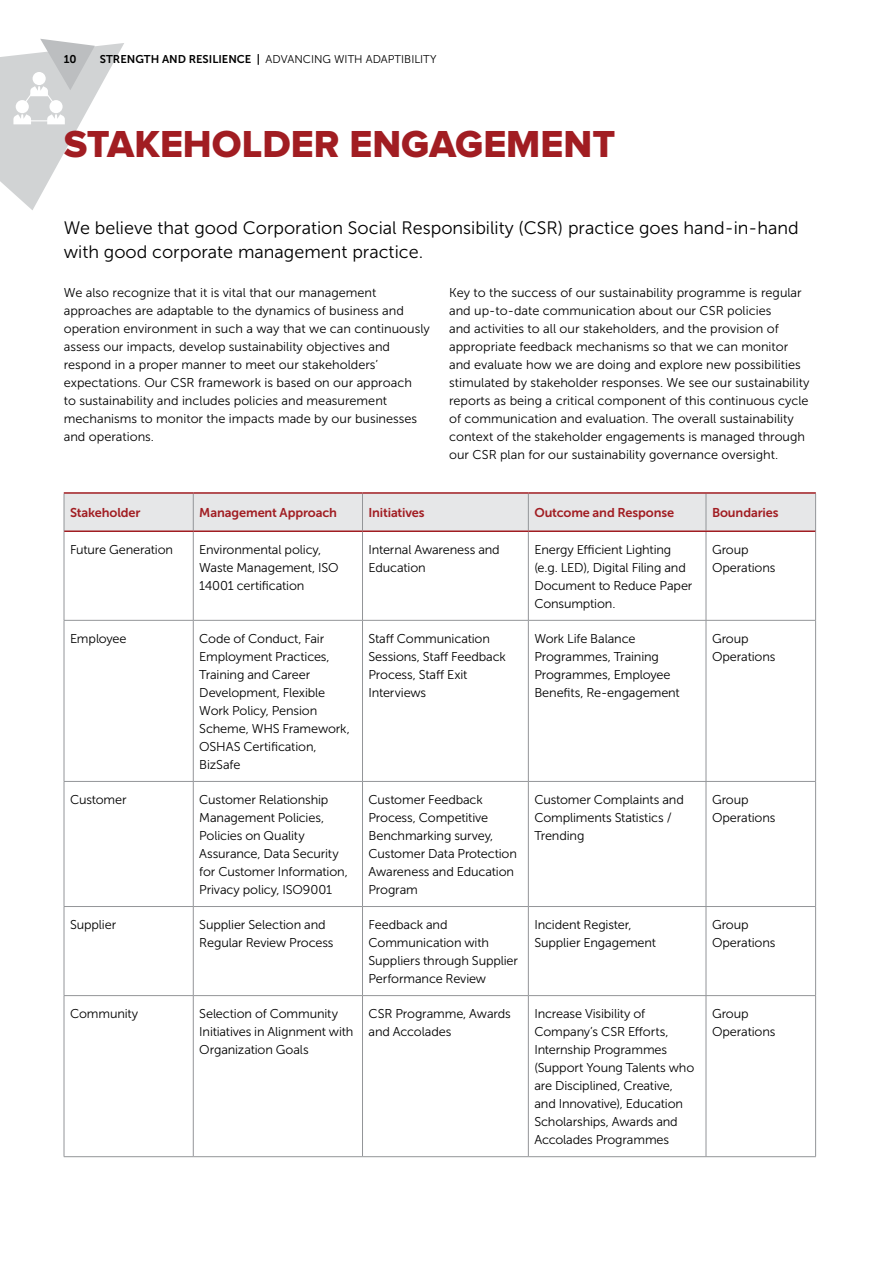
<style>
.page{position:relative;width:893px;height:1263px;background:#fff}
.page>*{position:absolute;margin:0;border:0;box-sizing:border-box;transform-origin:0 0}
.t1{font:39px "Proxima Nova Extrabld";color:#a11d22}
.t2{font:18px/24px "Museo Sans 300";color:#000}
.t3{font:12.75px/18px "Museo Sans 300";letter-spacing:-.005em;color:#000}
.t4{font:12.75px "Museo Sans 700";letter-spacing:-.01em;color:#a11d22}
.t5{font:11.25px "Museo Sans 300";color:#000}
.t6{font:11.25px "Museo Sans 700";color:#000}
.s1{font-family:"Museo Sans 700"}
</style>
<div class="page">
<div style="left:65px;top:494px;width:750px;height:36px;background:#e6e7e8"></div>
<hr style="left:64px;top:494px;width:1px;height:37px;background:#939598">
<hr style="left:193px;top:494px;width:1px;height:36px;background:#939598">
<hr style="left:362px;top:494px;width:1px;height:36px;background:#939598">
<hr style="left:528px;top:494px;width:1px;height:36px;background:#939598">
<hr style="left:706px;top:494px;width:1px;height:36px;background:#939598">
<hr style="left:815px;top:494px;width:1px;height:37px;background:#939598">
<hr style="left:64px;top:620px;width:1px;height:161px;background:#939598">
<hr style="left:64px;top:782px;width:1px;height:124px;background:#939598">
<hr style="left:64px;top:907px;width:1px;height:88px;background:#939598">
<hr style="left:64px;top:996px;width:1px;height:160px;background:#939598">
<hr style="left:193px;top:620px;width:1px;height:161px;background:#939598">
<hr style="left:362px;top:620px;width:1px;height:161px;background:#939598">
<hr style="left:528px;top:620px;width:1px;height:161px;background:#939598">
<hr style="left:706px;top:620px;width:1px;height:161px;background:#939598">
<hr style="left:815px;top:620px;width:1px;height:161px;background:#939598">
<hr style="left:193px;top:782px;width:1px;height:124px;background:#939598">
<hr style="left:362px;top:782px;width:1px;height:124px;background:#939598">
<hr style="left:528px;top:782px;width:1px;height:124px;background:#939598">
<hr style="left:706px;top:782px;width:1px;height:124px;background:#939598">
<hr style="left:815px;top:782px;width:1px;height:124px;background:#939598">
<hr style="left:193px;top:907px;width:1px;height:88px;background:#939598">
<hr style="left:362px;top:907px;width:1px;height:88px;background:#939598">
<hr style="left:528px;top:907px;width:1px;height:88px;background:#939598">
<hr style="left:706px;top:907px;width:1px;height:88px;background:#939598">
<hr style="left:815px;top:907px;width:1px;height:88px;background:#939598">
<hr style="left:193px;top:996px;width:1px;height:160px;background:#939598">
<hr style="left:362px;top:996px;width:1px;height:160px;background:#939598">
<hr style="left:528px;top:996px;width:1px;height:160px;background:#939598">
<hr style="left:706px;top:996px;width:1px;height:160px;background:#939598">
<hr style="left:815px;top:996px;width:1px;height:160px;background:#939598">
<hr style="left:64px;top:781px;width:129px;height:1px;background:#939598">
<hr style="left:193px;top:781px;width:169px;height:1px;background:#939598">
<hr style="left:362px;top:781px;width:166px;height:1px;background:#939598">
<hr style="left:528px;top:781px;width:178px;height:1px;background:#939598">
<hr style="left:706px;top:781px;width:110px;height:1px;background:#939598">
<hr style="left:64px;top:906px;width:129px;height:1px;background:#939598">
<hr style="left:193px;top:906px;width:169px;height:1px;background:#939598">
<hr style="left:362px;top:906px;width:166px;height:1px;background:#939598">
<hr style="left:528px;top:906px;width:178px;height:1px;background:#939598">
<hr style="left:706px;top:906px;width:110px;height:1px;background:#939598">
<hr style="left:64px;top:995px;width:129px;height:1px;background:#939598">
<hr style="left:193px;top:995px;width:169px;height:1px;background:#939598">
<hr style="left:362px;top:995px;width:166px;height:1px;background:#939598">
<hr style="left:528px;top:995px;width:178px;height:1px;background:#939598">
<hr style="left:706px;top:995px;width:110px;height:1px;background:#939598">
<hr style="left:64px;top:1156px;width:129px;height:1px;background:#939598">
<hr style="left:193px;top:1156px;width:169px;height:1px;background:#939598">
<hr style="left:362px;top:1156px;width:166px;height:1px;background:#939598">
<hr style="left:528px;top:1156px;width:178px;height:1px;background:#939598">
<hr style="left:706px;top:1156px;width:110px;height:1px;background:#939598">
<hr style="left:64px;top:531px;width:1px;height:89px;background:#939598">
<hr style="left:193px;top:532px;width:1px;height:88px;background:#939598">
<hr style="left:362px;top:532px;width:1px;height:88px;background:#939598">
<hr style="left:528px;top:532px;width:1px;height:88px;background:#939598">
<hr style="left:706px;top:532px;width:1px;height:88px;background:#939598">
<hr style="left:815px;top:531px;width:1px;height:89px;background:#939598">
<hr style="left:64px;top:620px;width:129px;height:1px;background:#939598">
<hr style="left:193px;top:620px;width:169px;height:1px;background:#939598">
<hr style="left:362px;top:620px;width:166px;height:1px;background:#939598">
<hr style="left:528px;top:620px;width:178px;height:1px;background:#939598">
<hr style="left:706px;top:620px;width:110px;height:1px;background:#939598">
<hr style="left:64px;top:492px;width:129px;height:2px;background:#a11d22">
<hr style="left:193px;top:492px;width:169px;height:2px;background:#a11d22">
<hr style="left:362px;top:492px;width:166px;height:2px;background:#a11d22">
<hr style="left:528px;top:492px;width:178px;height:2px;background:#a11d22">
<hr style="left:706px;top:492px;width:110px;height:2px;background:#a11d22">
<hr style="left:64px;top:530px;width:129px;height:2px;background:#a11d22">
<hr style="left:193px;top:530px;width:169px;height:2px;background:#a11d22">
<hr style="left:362px;top:530px;width:166px;height:2px;background:#a11d22">
<hr style="left:528px;top:530px;width:178px;height:2px;background:#a11d22">
<hr style="left:706px;top:530px;width:109px;height:2px;background:#a11d22">
<svg style="left:0;top:39px;width:124px;height:171px"></svg>
<p class="t6" style="left:64px;top:53px;width:14px">10</p>
<p class="t5" style="left:100px;top:53px;width:338px"><span class="s1">STRENGTH AND RESILIENCE |</span> ADVANCING WITH ADAPTIBILITY</p>
<h1 class="t1" style="left:64px;top:122px;width:553px">STAKEHOLDER ENGAGEMENT</h1>
<h2 class="t2" style="left:64px;top:216px;width:736px">We believe that good Corporation Social Responsibility (CSR) practice goes hand-in-hand with good corporate management practice.</h2>
<p class="t3" style="left:64px;top:284px;width:368px">We also recognize that it is vital that our management approaches are adaptable to the dynamics of business and operation environment in such a way that we can continuously assess our impacts, develop sustainability objectives and respond in a proper manner to meet our stakeholders’ expectations. Our CSR framework is based on our approach<br>to sustainability and includes policies and measurement mechanisms to monitor the impacts made by our businesses and operations.</p>
<p class="t3" style="left:449px;top:284px;width:362px">Key to the success of our sustainability programme is regular and up-to-date communication about our CSR policies<br>and activities to all our stakeholders, and the provision of appropriate feedback mechanisms so that we can monitor and evaluate how we are doing and explore new possibilities stimulated by stakeholder responses. We see our sustainability reports as being a critical component of this continuous cycle of communication and evaluation. The overall sustainability context of the stakeholder engagements is managed through our CSR plan for our sustainability governance oversight.</p>
<p class="t4" style="left:70px;top:505px;width:72px">Stakeholder</p>
<p class="t4" style="left:199px;top:505px;width:139px">Management Approach</p>
<p class="t4" style="left:368px;top:505px;width:58px">Initiatives</p>
<p class="t4" style="left:534px;top:505px;width:141px">Outcome and Response</p>
<p class="t4" style="left:712px;top:505px;width:68px">Boundaries</p>
<p class="t3" style="left:70px;top:540px;width:105px">Future Generation</p>
<p class="t3" style="left:199px;top:540px;width:141px">Environmental policy,<br>Waste Management, ISO<br>14001 certification</p>
<p class="t3" style="left:368px;top:540px;width:133px">Internal Awareness and<br>Education</p>
<p class="t3" style="left:534px;top:540px;width:160px">Energy Efficient Lighting (e.g. LED), Digital Filing and<br>Document to Reduce Paper<br>Consumption.</p>
<p class="t3" style="left:712px;top:540px;width:65px">Group<br>Operations</p>
<p class="t3" style="left:70px;top:629px;width:58px">Employee</p>
<p class="t3" style="left:199px;top:629px;width:152px">Code of Conduct, Fair<br>Employment Practices,<br>Training and Career<br>Development, Flexible<br>Work Policy, Pension<br>Scheme, WHS Framework,<br>OSHAS Certification,<br>BizSafe</p>
<p class="t3" style="left:368px;top:629px;width:139px">Staff Communication<br>Sessions, Staff Feedback<br>Process, Staff Exit<br>Interviews</p>
<p class="t3" style="left:534px;top:629px;width:147px">Work Life Balance<br>Programmes, Training<br>Programmes, Employee<br>Benefits, Re-engagement</p>
<p class="t3" style="left:712px;top:629px;width:65px">Group<br>Operations</p>
<p class="t3" style="left:70px;top:790px;width:58px">Customer</p>
<p class="t3" style="left:199px;top:790px;width:150px">Customer Relationship<br>Management Policies,<br>Policies on Quality<br>Assurance, Data Security for Customer Information,<br>Privacy policy, ISO9001</p>
<p class="t3" style="left:368px;top:790px;width:150px">Customer Feedback<br>Process, Competitive<br>Benchmarking survey,<br>Customer Data Protection<br>Awareness and Education<br>Program</p>
<p class="t3" style="left:534px;top:790px;width:151px">Customer Complaints and<br>Compliments Statistics /<br>Trending</p>
<p class="t3" style="left:712px;top:790px;width:65px">Group<br>Operations</p>
<p class="t3" style="left:70px;top:916px;width:48px">Supplier</p>
<p class="t3" style="left:199px;top:916px;width:136px">Supplier Selection and<br>Regular Review Process</p>
<p class="t3" style="left:368px;top:916px;width:151px">Feedback and<br>Communication with<br>Suppliers through Supplier<br>Performance Review</p>
<p class="t3" style="left:534px;top:916px;width:123px">Incident Register,<br>Supplier Engagement</p>
<p class="t3" style="left:712px;top:916px;width:65px">Group<br>Operations</p>
<p class="t3" style="left:70px;top:1005px;width:70px">Community</p>
<p class="t3" style="left:199px;top:1005px;width:156px">Selection of Community<br>Initiatives in Alignment with<br>Organization Goals</p>
<p class="t3" style="left:368px;top:1005px;width:144px">CSR Programme, Awards and Accolades</p>
<p class="t3" style="left:534px;top:1005px;width:161px">Increase Visibility of<br>Company’s CSR Efforts,<br>Internship Programmes (Support Young Talents who are Disciplined, Creative, and Innovative), Education<br>Scholarships, Awards and<br>Accolades Programmes</p>
<p class="t3" style="left:712px;top:1005px;width:65px">Group<br>Operations</p>
</div>
